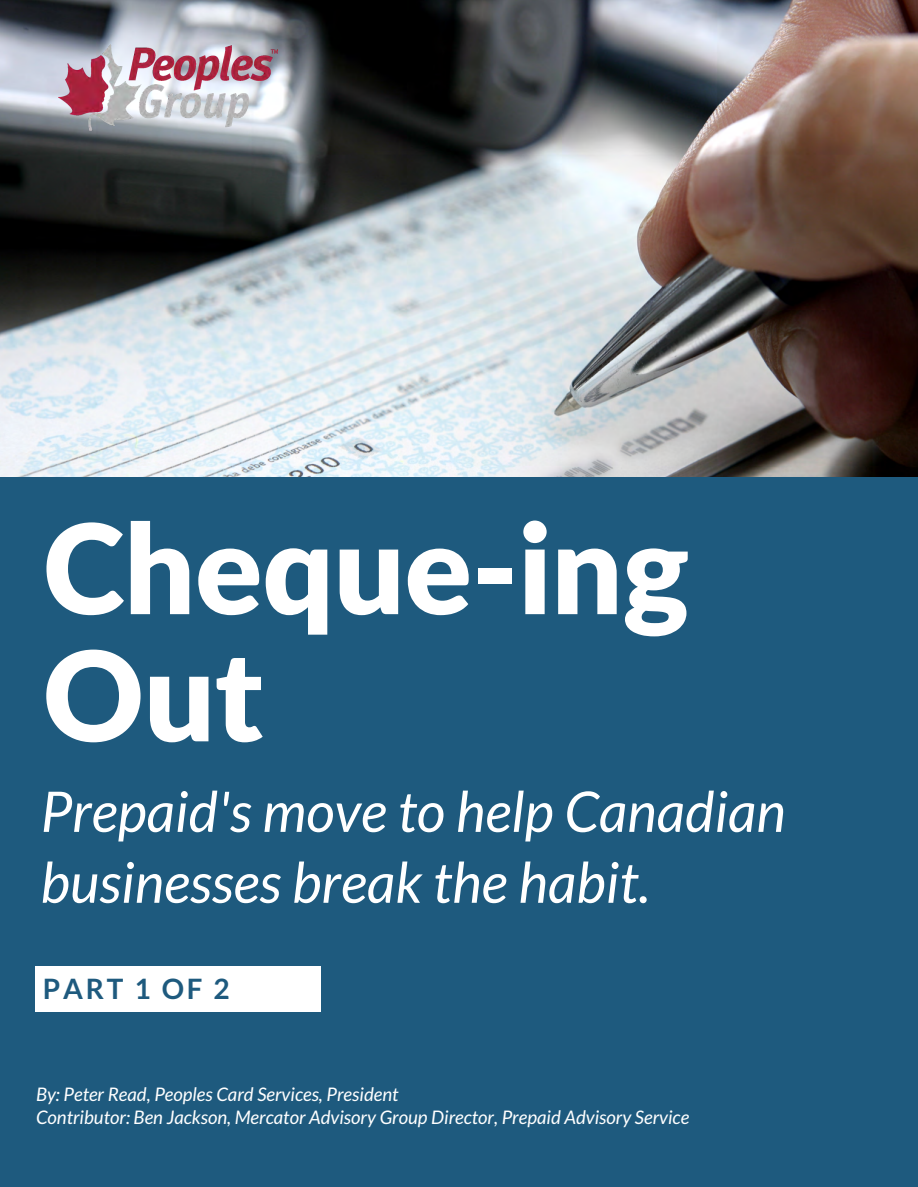
<style>
.page{position:relative;width:918px;height:1187px;background:#fff}
.page>*{position:absolute;margin:0;border:0;box-sizing:border-box;transform-origin:0 0}
.t1{font:900 124.5px/127.2px "Lato";color:#fff}
.t2{font:italic 55.95px/70.8px "Lato";color:#fff}
.t3{font:700 28.05px "Lato";letter-spacing:.1em;color:#1e5a7e}
.t4{font:italic 18.75px/23.7px "Lato";color:#fff}
</style>
<div class="page">
<img style="left:0;top:0;width:918px;height:478px">
<div style="left:0;top:478px;width:918px;height:708px;background:#1e5a7e"></div>
<div style="left:35px;top:966px;width:286px;height:45px;background:#fff"></div>
<img style="left:58px;top:45px;width:220px;height:85px">
<h1 class="t1" style="left:43px;top:502px;width:648px">Cheque‐ing<br>Out</h1>
<h2 class="t2" style="left:40px;top:774px;width:747px">Prepaid's move to help Canadian businesses break the habit.</h2>
<h3 class="t3" style="left:43px;top:971px;width:189px">PART 1 OF 2</h3>
<p class="t4" style="left:36px;top:1081px;width:655px">By: Peter Read, Peoples Card Services, President<br>Contributor: Ben Jackson, Mercator Advisory Group Director, Prepaid Advisory Service</p>
</div>
